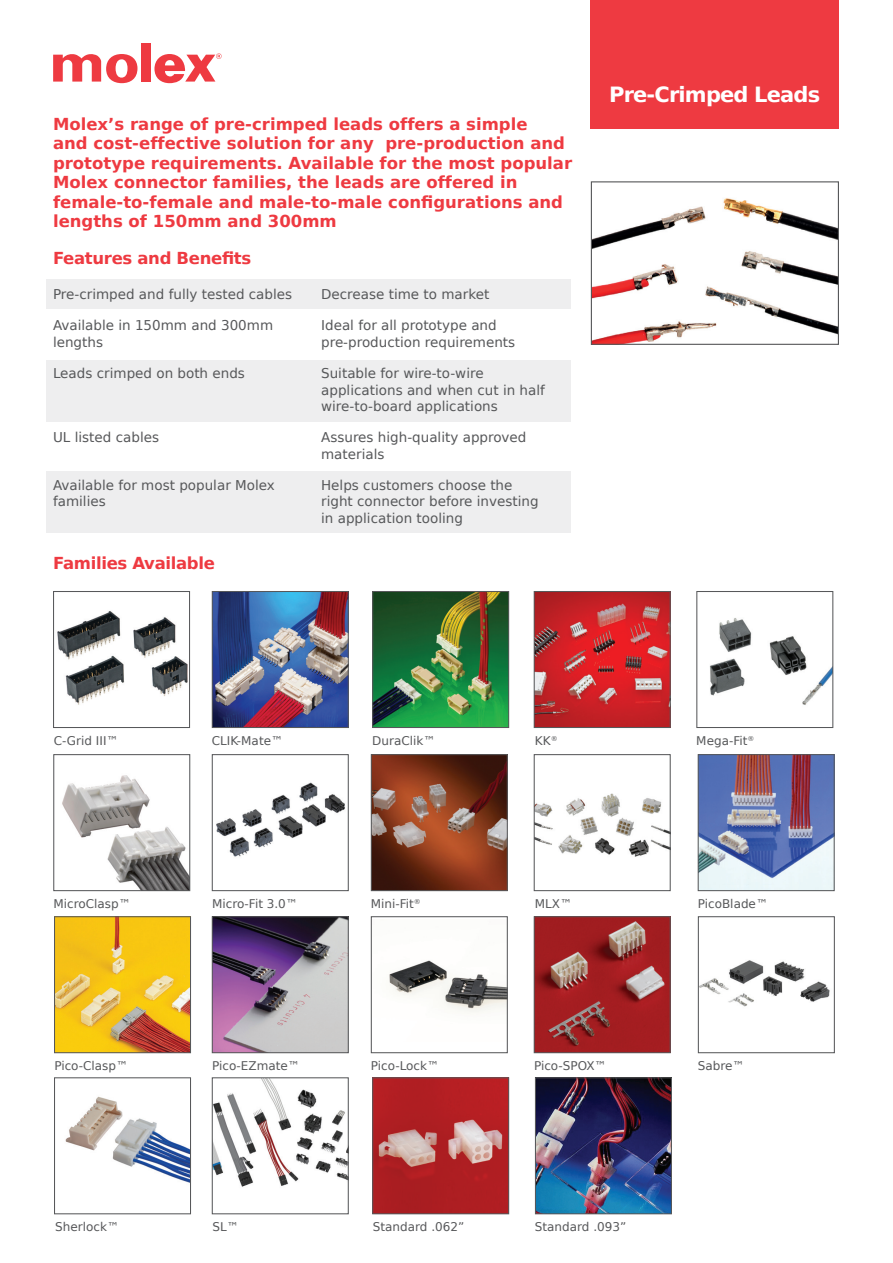
<style>
.page{position:relative;width:893px;height:1263px;background:#fff}
.page>*{position:absolute;margin:0;border:0;box-sizing:border-box;transform-origin:0 0}
.t1{font:700 21px "Bitstream Vera Sans";letter-spacing:-.04em;color:#fff}
.t2{font:700 16.5px/19.5px "Bitstream Vera Sans";color:#ee3a41}
.t3{font:700 16.5px "Bitstream Vera Sans";letter-spacing:-.02em;color:#ee3a41}
.t4{font:13.5px/16.5px "Bitstream Vera Sans";color:#57585a}
.t5{font:12px "Bitstream Vera Sans";color:#57585a}
.t6{font:7.05px "Bitstream Vera Sans";color:#57585a}
</style>
<div class="page">
<img style="left:593px;top:198px;width:244px;height:145px">
<div style="left:591px;top:181px;width:248px;height:164px;border:1px solid #57585a"></div>
<img style="left:710px;top:618px;width:121px;height:87px">
<div style="left:696px;top:591px;width:137px;height:137px;border:1px solid #57585a"></div>
<img style="left:214px;top:593px;width:133px;height:133px">
<div style="left:212px;top:591px;width:137px;height:137px;border:1px solid #57585a"></div>
<img style="left:700px;top:960px;width:130px;height:47px">
<div style="left:698px;top:916px;width:137px;height:137px;border:1px solid #57585a"></div>
<img style="left:537px;top:1079px;width:133px;height:133px">
<div style="left:535px;top:1077px;width:137px;height:137px;border:1px solid #57585a"></div>
<img style="left:373px;top:756px;width:133px;height:133px">
<div style="left:371px;top:754px;width:137px;height:137px;border:1px solid #57585a"></div>
<img style="left:700px;top:756px;width:133px;height:133px">
<div style="left:698px;top:754px;width:137px;height:137px;border:1px solid #57585a"></div>
<img style="left:389px;top:960px;width:117px;height:53px">
<div style="left:371px;top:916px;width:137px;height:137px;border:1px solid #57585a"></div>
<img style="left:374px;top:593px;width:133px;height:133px">
<div style="left:372px;top:591px;width:137px;height:137px;border:1px solid #57585a"></div>
<img style="left:216px;top:782px;width:129px;height:75px">
<div style="left:212px;top:754px;width:137px;height:137px;border:1px solid #57585a"></div>
<img style="left:536px;top:918px;width:133px;height:133px">
<div style="left:534px;top:916px;width:137px;height:137px;border:1px solid #57585a"></div>
<img style="left:214px;top:918px;width:133px;height:133px">
<div style="left:212px;top:916px;width:137px;height:137px;border:1px solid #57585a"></div>
<img style="left:56px;top:918px;width:133px;height:133px">
<div style="left:54px;top:916px;width:137px;height:137px;border:1px solid #57585a"></div>
<img style="left:62px;top:775px;width:126px;height:114px">
<div style="left:53px;top:754px;width:137px;height:137px;border:1px solid #57585a"></div>
<img style="left:536px;top:793px;width:133px;height:64px">
<div style="left:534px;top:754px;width:137px;height:137px;border:1px solid #57585a"></div>
<img style="left:536px;top:593px;width:133px;height:133px">
<div style="left:534px;top:591px;width:137px;height:137px;border:1px solid #57585a"></div>
<img style="left:65px;top:1096px;width:124px;height:87px">
<div style="left:54px;top:1077px;width:137px;height:137px;border:1px solid #57585a"></div>
<img style="left:214px;top:1079px;width:133px;height:108px">
<div style="left:212px;top:1077px;width:137px;height:137px;border:1px solid #57585a"></div>
<img style="left:57px;top:611px;width:131px;height:94px">
<div style="left:53px;top:591px;width:137px;height:137px;border:1px solid #57585a"></div>
<img style="left:374px;top:1079px;width:133px;height:133px">
<div style="left:372px;top:1077px;width:137px;height:137px;border:1px solid #57585a"></div>
<div style="left:141px;top:43px;width:10px;height:39px;background:#ee3a41"></div>
<svg style="left:53px;top:54px;width:84px;height:29px"></svg>
<svg style="left:154px;top:53px;width:68px;height:30px"></svg>
<div style="left:46px;top:280px;width:525px;height:29px;background:#eeeeef"></div>
<div style="left:46px;top:361px;width:525px;height:61px;background:#eeeeef"></div>
<div style="left:46px;top:471px;width:525px;height:61px;background:#eeeeef"></div>
<div style="left:591px;top:0;width:248px;height:128px;background:#ee3a41"></div>
<p class="t2" style="left:53px;top:114px;width:521px">Molex’s range of pre-crimped leads offers a simple<br>and cost-effective solution for any pre-production and prototype requirements. Available for the most popular Molex connector families, the leads are offered in female-to-female and male-to-male configurations and lengths of 150mm and 300mm</p>
<p class="t3" style="left:53px;top:248px;width:200px">Features and Benefits</p>
<p class="t4" style="left:53px;top:286px;width:241px">Pre-crimped and fully tested cables</p>
<p class="t4" style="left:53px;top:317px;width:222px">Available in 150mm and 300mm lengths</p>
<p class="t4" style="left:53px;top:365px;width:193px">Leads crimped on both ends</p>
<p class="t4" style="left:53px;top:429px;width:108px">UL listed cables</p>
<p class="t4" style="left:53px;top:477px;width:223px">Available for most popular Molex families</p>
<p class="t3" style="left:53px;top:553px;width:163px">Families Available</p>
<p class="t4" style="left:321px;top:286px;width:170px">Decrease time to market</p>
<p class="t4" style="left:321px;top:317px;width:196px">Ideal for all prototype and pre-production requirements</p>
<p class="t4" style="left:321px;top:365px;width:225px">Suitable for wire-to-wire applications and when cut in half wire-to-board applications</p>
<p class="t4" style="left:321px;top:429px;width:207px">Assures high-quality approved materials</p>
<p class="t4" style="left:321px;top:477px;width:219px">Helps customers choose the right connector before investing in application tooling</p>
<h1 class="t1" style="left:609px;top:82px;width:213px">Pre-Crimped Leads</h1>
<p class="t5" style="left:54px;top:734px;width:66px">C-Grid III™</p>
<p class="t5" style="left:372px;top:734px;width:65px">DuraClik™</p>
<p class="t5" style="left:696px;top:734px;width:53px">Mega-Fit</p>
<p class="t5" style="left:212px;top:734px;width:73px">CLIK-Mate™</p>
<p class="t6" style="left:747px;top:735px;width:8px">®</p>
<p class="t5" style="left:535px;top:734px;width:24px">KK<sup>®</sup></p>
<p class="t5" style="left:54px;top:897px;width:79px">MicroClasp™</p>
<p class="t5" style="left:535px;top:897px;width:39px">MLX™</p>
<p class="t5" style="left:212px;top:897px;width:87px">Micro-Fit 3.0™</p>
<p class="t5" style="left:371px;top:897px;width:52px">Mini-Fit<sup>®</sup></p>
<p class="t5" style="left:698px;top:897px;width:72px">PicoBlade™</p>
<p class="t5" style="left:54px;top:1059px;width:75px">Pico-Clasp™</p>
<p class="t5" style="left:212px;top:1059px;width:89px">Pico-EZmate™</p>
<p class="t5" style="left:534px;top:1059px;width:74px">Pico-SPOX™</p>
<p class="t5" style="left:371px;top:1059px;width:70px">Pico-Lock™</p>
<p class="t5" style="left:55px;top:1220px;width:65px">Sherlock™</p>
<p class="t5" style="left:213px;top:1220px;width:28px">SL™</p>
<p class="t5" style="left:373px;top:1220px;width:93px">Standard .062”</p>
<p class="t5" style="left:535px;top:1220px;width:93px">Standard .093”</p>
<p class="t5" style="left:698px;top:1059px;width:48px">Sabre™</p>
</div>
